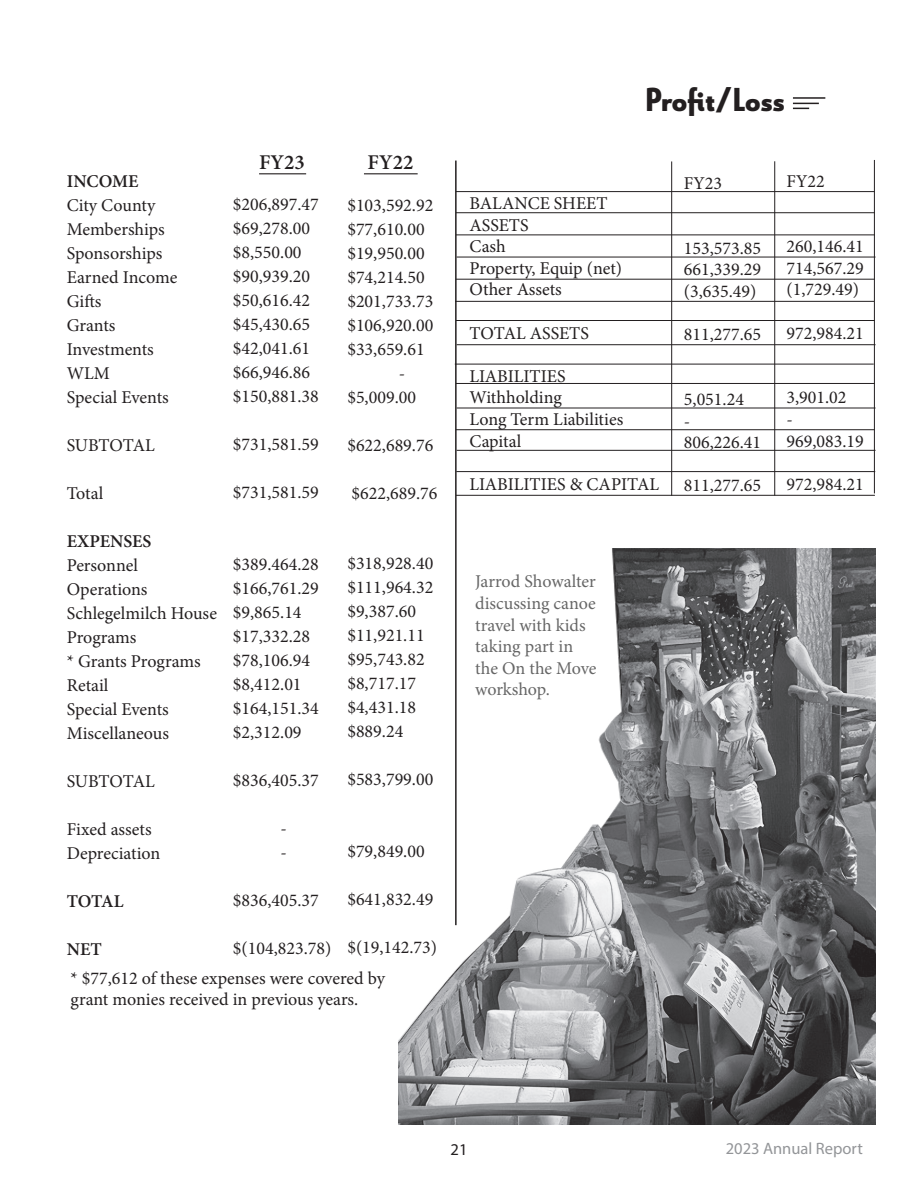
<style>
.page{position:relative;width:918px;height:1188px;background:#fff}
.page>*{position:absolute;margin:0;border:0;box-sizing:border-box;transform-origin:0 0}
.t1{font:900 33px "Le Havre";color:#231f20}
.t2{font:600 21px "Minion Pro";color:#231f20}
.t3{font:18px/24px "Minion Pro";color:#231f20}
.t4{font:18px/21.6px "Minion Pro";letter-spacing:-.005em;color:#666}
.t5{font:600 18px "Minion Pro";color:#231f20}
.t6{font:16.5px "Myriad Pro";color:#939598}
.t7{font:16.5px "Myriad Pro";color:#231f20}
</style>
<div class="page">
<hr style="left:793px;top:97px;width:32px;height:2px;background:#231f20">
<svg style="left:793px;top:103px;width:26px;height:6px"></svg>
<hr style="left:259px;top:173px;width:47px;height:1px;background:#231f20">
<hr style="left:364px;top:173px;width:54px;height:1px;background:#231f20">
<hr style="left:455px;top:161px;width:2px;height:764px;background:#231f20">
<hr style="left:456px;top:212px;width:419px;height:1px;background:#231f20">
<hr style="left:456px;top:235px;width:419px;height:1px;background:#231f20">
<hr style="left:457px;top:257px;width:419px;height:1px;background:#231f20">
<hr style="left:456px;top:279px;width:419px;height:1px;background:#231f20">
<hr style="left:455px;top:301px;width:419px;height:1px;background:#231f20">
<hr style="left:456px;top:320px;width:419px;height:1px;background:#231f20">
<hr style="left:457px;top:344px;width:419px;height:1px;background:#231f20">
<hr style="left:455px;top:364px;width:419px;height:1px;background:#231f20">
<hr style="left:456px;top:383px;width:419px;height:1px;background:#231f20">
<hr style="left:457px;top:408px;width:419px;height:1px;background:#231f20">
<hr style="left:456px;top:429px;width:419px;height:1px;background:#231f20">
<hr style="left:457px;top:450px;width:419px;height:1px;background:#231f20">
<hr style="left:456px;top:471px;width:419px;height:1px;background:#231f20">
<hr style="left:456px;top:495px;width:419px;height:1px;background:#231f20">
<hr style="left:874px;top:160px;width:1px;height:333px;background:#231f20">
<hr style="left:671px;top:161px;width:1px;height:335px;background:#231f20">
<hr style="left:774px;top:161px;width:1px;height:335px;background:#231f20">
<hr style="left:456px;top:191px;width:419px;height:1px;background:#231f20">
<img style="left:398px;top:549px;width:477px;height:576px">
<p class="t5" style="left:67px;top:169px;width:73px">INCOME</p>
<p class="t3" style="left:67px;top:194px;width:90px">City County</p>
<p class="t3" style="left:67px;top:218px;width:100px">Memberships</p>
<p class="t3" style="left:67px;top:242px;width:97px">Sponsorships</p>
<p class="t3" style="left:67px;top:266px;width:112px">Earned Income</p>
<p class="t3" style="left:67px;top:290px;width:36px">Gifts</p>
<p class="t3" style="left:67px;top:314px;width:50px">Grants</p>
<p class="t3" style="left:67px;top:338px;width:89px">Investments</p>
<p class="t3" style="left:67px;top:362px;width:45px">WLM</p>
<p class="t3" style="left:67px;top:386px;width:104px">Special Events</p>
<p class="t3" style="left:67px;top:434px;width:90px">SUBTOTAL</p>
<p class="t3" style="left:67px;top:482px;width:38px">Total</p>
<p class="t5" style="left:67px;top:529px;width:86px">EXPENSES</p>
<p class="t3" style="left:67px;top:554px;width:73px">Personnel</p>
<p class="t3" style="left:67px;top:578px;width:82px">Operations</p>
<p class="t3" style="left:67px;top:602px;width:152px">Schlegelmilch House</p>
<p class="t3" style="left:67px;top:626px;width:71px">Programs</p>
<p class="t3" style="left:67px;top:650px;width:135px">* Grants Programs</p>
<p class="t3" style="left:67px;top:674px;width:43px">Retail</p>
<p class="t3" style="left:67px;top:698px;width:104px">Special Events</p>
<p class="t3" style="left:67px;top:722px;width:104px">Miscellaneous</p>
<p class="t3" style="left:67px;top:770px;width:90px">SUBTOTAL</p>
<p class="t3" style="left:67px;top:818px;width:86px">Fixed assets</p>
<p class="t3" style="left:67px;top:842px;width:95px">Depreciation</p>
<p class="t5" style="left:67px;top:889px;width:58px">TOTAL</p>
<p class="t5" style="left:67px;top:937px;width:36px">NET</p>
<p class="t2" style="left:259px;top:148px;width:47px">FY23</p>
<p class="t2" style="left:368px;top:148px;width:47px">FY22</p>
<p class="t3" style="left:233px;top:192px;width:87px">$206,897.47</p>
<p class="t3" style="left:233px;top:216px;width:79px">$69,278.00</p>
<p class="t3" style="left:233px;top:240px;width:70px">$8,550.00</p>
<p class="t3" style="left:233px;top:264px;width:79px">$90,939.20</p>
<p class="t3" style="left:233px;top:288px;width:79px">$50,616.42</p>
<p class="t3" style="left:233px;top:312px;width:79px">$45,430.65</p>
<p class="t3" style="left:233px;top:336px;width:79px">$42,041.61</p>
<p class="t3" style="left:233px;top:360px;width:79px">$66,946.86</p>
<p class="t3" style="left:233px;top:384px;width:87px">$150,881.38</p>
<p class="t3" style="left:233px;top:432px;width:87px">$731,581.59</p>
<p class="t3" style="left:233px;top:480px;width:87px">$731,581.59</p>
<p class="t3" style="left:347px;top:193px;width:87px">$103,592.92</p>
<p class="t3" style="left:347px;top:217px;width:79px">$77,610.00</p>
<p class="t3" style="left:347px;top:241px;width:79px">$19,950.00</p>
<p class="t3" style="left:347px;top:265px;width:79px">$74,214.50</p>
<p class="t3" style="left:347px;top:289px;width:87px">$201,733.73</p>
<p class="t3" style="left:347px;top:313px;width:87px">$106,920.00</p>
<p class="t3" style="left:347px;top:337px;width:79px">$33,659.61</p>
<p class="t3" style="left:399px;top:361px;width:8px">-</p>
<p class="t3" style="left:347px;top:385px;width:70px">$5,009.00</p>
<p class="t3" style="left:347px;top:433px;width:87px">$622,689.76</p>
<p class="t3" style="left:351px;top:481px;width:87px">$622,689.76</p>
<p class="t3" style="left:233px;top:552px;width:87px">$389.464.28</p>
<p class="t3" style="left:233px;top:576px;width:87px">$166,761.29</p>
<p class="t3" style="left:233px;top:600px;width:70px">$9,865.14</p>
<p class="t3" style="left:233px;top:624px;width:79px">$17,332.28</p>
<p class="t3" style="left:233px;top:648px;width:79px">$78,106.94</p>
<p class="t3" style="left:233px;top:672px;width:70px">$8,412.01</p>
<p class="t3" style="left:233px;top:696px;width:87px">$164,151.34</p>
<p class="t3" style="left:233px;top:720px;width:70px">$2,312.09</p>
<p class="t3" style="left:233px;top:768px;width:87px">$836,405.37</p>
<p class="t3" style="left:280px;top:816px;width:8px">-</p>
<p class="t3" style="left:280px;top:840px;width:8px">-</p>
<p class="t3" style="left:233px;top:888px;width:87px">$836,405.37</p>
<p class="t3" style="left:233px;top:936px;width:100px">$(104,823.78)</p>
<p class="t3" style="left:347px;top:551px;width:87px">$318,928.40 $111,964.32</p>
<p class="t3" style="left:347px;top:599px;width:70px">$9,387.60</p>
<p class="t3" style="left:347px;top:623px;width:79px">$11,921.11</p>
<p class="t3" style="left:347px;top:647px;width:79px">$95,743.82</p>
<p class="t3" style="left:347px;top:671px;width:70px">$8,717.17</p>
<p class="t3" style="left:347px;top:695px;width:70px">$4,431.18</p>
<p class="t3" style="left:347px;top:719px;width:57px">$889.24</p>
<p class="t3" style="left:347px;top:767px;width:87px">$583,799.00</p>
<p class="t3" style="left:347px;top:839px;width:79px">$79,849.00</p>
<p class="t3" style="left:347px;top:887px;width:87px">$641,832.49</p>
<p class="t3" style="left:347px;top:935px;width:91px">$(19,142.73)</p>
<p class="t3" style="left:70px;top:967px;width:316px;line-height:21.6px">* $77,612 of these expenses were covered by grant monies received in previous years.</p>
<p class="t1" style="left:645px;top:79px;width:141px">Profit/Loss</p>
<p class="t3" style="left:470px;top:191px;width:139px">BALANCE SHEET</p>
<p class="t3" style="left:470px;top:213px;width:61px">ASSETS</p>
<p class="t3" style="left:470px;top:235px;width:38px">Cash</p>
<p class="t3" style="left:470px;top:256px;width:154px">Property, Equip (net)</p>
<p class="t3" style="left:470px;top:278px;width:94px">Other Assets</p>
<p class="t3" style="left:470px;top:321px;width:121px">TOTAL ASSETS</p>
<p class="t3" style="left:470px;top:364px;width:98px">LIABILITIES</p>
<p class="t3" style="left:470px;top:386px;width:94px">Withholding</p>
<p class="t3" style="left:470px;top:407px;width:155px">Long Term Liabilities</p>
<p class="t3" style="left:470px;top:429px;width:53px">Capital</p>
<p class="t3" style="left:470px;top:472px;width:191px">LIABILITIES &amp; CAPITAL</p>
<p class="t3" style="left:684px;top:171px;width:40px">FY23</p>
<p class="t3" style="left:684px;top:236px;width:79px">153,573.85</p>
<p class="t3" style="left:684px;top:258px;width:79px">661,339.29</p>
<p class="t3" style="left:684px;top:279px;width:74px">(3,635.49)</p>
<p class="t3" style="left:684px;top:323px;width:79px">811,277.65</p>
<p class="t3" style="left:684px;top:387px;width:62px">5,051.24</p>
<p class="t3" style="left:684px;top:409px;width:8px">-</p>
<p class="t3" style="left:684px;top:431px;width:79px">806,226.41</p>
<p class="t3" style="left:684px;top:474px;width:79px">811,277.65</p>
<p class="t3" style="left:786px;top:170px;width:40px">FY22</p>
<p class="t3" style="left:786px;top:235px;width:79px">260,146.41</p>
<p class="t3" style="left:786px;top:256px;width:79px">714,567.29</p>
<p class="t3" style="left:786px;top:278px;width:74px">(1,729.49)</p>
<p class="t3" style="left:786px;top:321px;width:79px">972,984.21</p>
<p class="t3" style="left:786px;top:386px;width:62px">3,901.02</p>
<p class="t3" style="left:786px;top:407px;width:8px">-</p>
<p class="t3" style="left:786px;top:429px;width:79px">969,083.19</p>
<p class="t3" style="left:786px;top:472px;width:79px">972,984.21</p>
<p class="t4" style="left:475px;top:571px;width:123px">Jarrod Showalter discussing canoe travel with kids taking part in the On the Move workshop.</p>
<p class="t7" style="left:451px;top:1139px;width:18px">21</p>
<p class="t6" style="left:726px;top:1138px;width:139px">2023 Annual Report</p>
</div>
